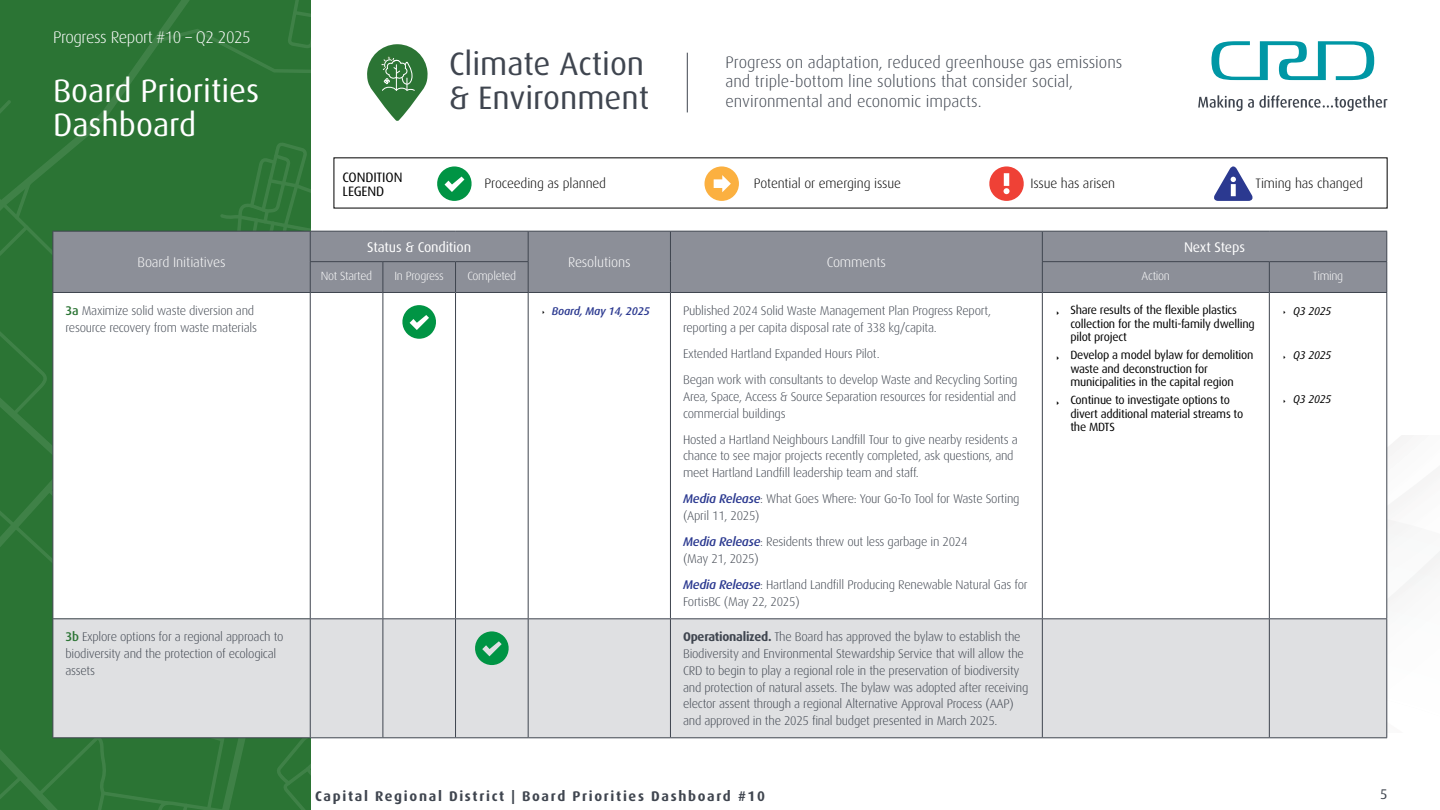
<style>
.page{position:relative;width:1440px;height:810px;background:#fff}
.page>*{position:absolute;margin:0;border:0;box-sizing:border-box;transform-origin:0 0}
.t1{font:32.47px/34.2px "Dax OT";color:#3f454f}
.t2{font:32.47px/34.2px "Dax OT";color:#fff}
.t3{font:300 16.8px "Dax OT";letter-spacing:-.025em;color:#fff}
.t4{font:300 16.65px/20px "Dax OT";color:#3f454f}
.t5{font:700 14.02px "Dax OT";letter-spacing:.12em;color:#3f454f}
.t6{font:300 14.02px "Dax OT";letter-spacing:-.01em;color:#fff}
.t7{font:14.02px "Dax OT";letter-spacing:-.01em;color:#fff}
.t8{font:14.02px "Dax OT";color:#3f454f}
.t9{font:300 13.65px "Dax OT";letter-spacing:-.01em;color:#000}
.t10{font:13.65px/14.3px "Dax OT";letter-spacing:-.01em;color:#000}
.t11{font:300 12.6px/16.8px "Dax OT";letter-spacing:-.02em;color:#3f454f}
.t12{font:11.93px/13.4px "Dax OT";letter-spacing:-.02em;color:#000}
.t13{font:300 11.93px "Dax OT";letter-spacing:-.025em;color:#fff}
.t14{font:italic 11.18px "Dax OT";letter-spacing:-.02em;color:#000}
.t15{font:italic 500 11.18px "Dax OT";letter-spacing:-.02em;color:#2b3990}
.s1{font-weight:500;color:#2b7434}
.s2{font-weight:500;font-style:italic;color:#2b3990}
.s3{font-weight:700}
</style>
<div class="page">
<div style="left:0;top:0;width:310px;height:100px;background:#2b7434"></div>
<svg style="left:705px;top:166px;width:34px;height:35px"></svg>
<svg style="left:437px;top:166px;width:35px;height:35px"></svg>
<svg style="left:1214px;top:166px;width:39px;height:35px"></svg>
<svg style="left:989px;top:166px;width:35px;height:35px"></svg>
<svg style="left:1211px;top:41px;width:163px;height:39px"></svg>
<svg style="left:1198px;top:95px;width:190px;height:16px"></svg>
<hr style="left:687px;top:53px;width:1px;height:59px;background:#3f454f">
<svg style="left:367px;top:44px;width:61px;height:77px"></svg>
<div style="left:311px;top:232px;width:1075px;height:60px;background:#8c8f98"></div>
<div style="left:311px;top:619px;width:1075px;height:118px;background:#dfe0e2"></div>
<hr style="left:383px;top:293px;width:1px;height:325px;background:#3f454f">
<hr style="left:455px;top:293px;width:1px;height:325px;background:#3f454f">
<hr style="left:528px;top:293px;width:1px;height:325px;background:#3f454f">
<hr style="left:670px;top:293px;width:1px;height:325px;background:#3f454f">
<hr style="left:1042px;top:293px;width:1px;height:325px;background:#3f454f">
<hr style="left:1269px;top:293px;width:1px;height:325px;background:#3f454f">
<hr style="left:1386px;top:293px;width:1px;height:325px;background:#3f454f">
<hr style="left:310px;top:618px;width:73px;height:1px;background:#3f454f">
<hr style="left:383px;top:618px;width:73px;height:1px;background:#3f454f">
<hr style="left:383px;top:619px;width:1px;height:118px;background:#3f454f">
<hr style="left:456px;top:618px;width:72px;height:1px;background:#3f454f">
<hr style="left:455px;top:619px;width:1px;height:118px;background:#3f454f">
<hr style="left:528px;top:618px;width:142px;height:1px;background:#3f454f">
<hr style="left:528px;top:619px;width:1px;height:118px;background:#3f454f">
<hr style="left:670px;top:618px;width:372px;height:1px;background:#3f454f">
<hr style="left:670px;top:619px;width:1px;height:118px;background:#3f454f">
<hr style="left:1042px;top:618px;width:227px;height:1px;background:#3f454f">
<hr style="left:1042px;top:619px;width:1px;height:118px;background:#3f454f">
<hr style="left:1269px;top:618px;width:118px;height:1px;background:#3f454f">
<hr style="left:1269px;top:619px;width:1px;height:118px;background:#3f454f">
<hr style="left:1386px;top:619px;width:1px;height:118px;background:#3f454f">
<hr style="left:310px;top:737px;width:73px;height:1px;background:#3f454f">
<hr style="left:383px;top:737px;width:73px;height:1px;background:#3f454f">
<hr style="left:456px;top:737px;width:72px;height:1px;background:#3f454f">
<hr style="left:528px;top:737px;width:142px;height:1px;background:#3f454f">
<hr style="left:670px;top:737px;width:372px;height:1px;background:#3f454f">
<hr style="left:1042px;top:737px;width:227px;height:1px;background:#3f454f">
<hr style="left:1269px;top:737px;width:118px;height:1px;background:#3f454f">
<hr style="left:310px;top:231px;width:73px;height:1px;background:#3f454f">
<svg style="left:0;top:100px;width:311px;height:710px"></svg>
<hr style="left:383px;top:231px;width:73px;height:1px;background:#3f454f">
<hr style="left:456px;top:231px;width:72px;height:1px;background:#3f454f">
<hr style="left:528px;top:231px;width:142px;height:1px;background:#3f454f">
<svg style="left:528px;top:232px;width:1px;height:29px"></svg>
<hr style="left:670px;top:231px;width:372px;height:1px;background:#3f454f">
<hr style="left:670px;top:232px;width:1px;height:30px;background:#3f454f">
<hr style="left:1042px;top:231px;width:227px;height:1px;background:#3f454f">
<svg style="left:1042px;top:232px;width:1px;height:29px"></svg>
<hr style="left:1269px;top:231px;width:118px;height:1px;background:#3f454f">
<svg style="left:1386px;top:232px;width:1px;height:29px"></svg>
<hr style="left:52px;top:262px;width:1px;height:30px;background:#3f454f">
<hr style="left:310px;top:261px;width:73px;height:1px;background:#3f454f">
<hr style="left:310px;top:262px;width:1px;height:30px;background:#3f454f">
<hr style="left:383px;top:261px;width:73px;height:1px;background:#3f454f">
<hr style="left:383px;top:262px;width:1px;height:30px;background:#3f454f">
<hr style="left:456px;top:261px;width:73px;height:1px;background:#3f454f">
<hr style="left:455px;top:262px;width:1px;height:30px;background:#3f454f">
<hr style="left:528px;top:262px;width:1px;height:30px;background:#3f454f">
<hr style="left:670px;top:262px;width:1px;height:30px;background:#3f454f">
<hr style="left:1042px;top:261px;width:227px;height:1px;background:#3f454f">
<hr style="left:1042px;top:262px;width:1px;height:30px;background:#3f454f">
<hr style="left:1269px;top:261px;width:118px;height:1px;background:#3f454f">
<hr style="left:1269px;top:262px;width:1px;height:30px;background:#3f454f">
<hr style="left:1386px;top:262px;width:1px;height:30px;background:#3f454f">
<hr style="left:52px;top:292px;width:258px;height:1px;background:#3f454f">
<hr style="left:310px;top:292px;width:73px;height:1px;background:#3f454f">
<hr style="left:383px;top:292px;width:73px;height:1px;background:#3f454f">
<hr style="left:456px;top:292px;width:72px;height:1px;background:#3f454f">
<hr style="left:528px;top:292px;width:142px;height:1px;background:#3f454f">
<hr style="left:670px;top:292px;width:372px;height:1px;background:#3f454f">
<hr style="left:1042px;top:292px;width:227px;height:1px;background:#3f454f">
<hr style="left:1269px;top:292px;width:118px;height:1px;background:#3f454f">
<svg style="left:402px;top:305px;width:34px;height:34px"></svg>
<svg style="left:473px;top:631px;width:37px;height:34px"></svg>
<h2 class="t3" style="left:53px;top:21px;width:199px">Progress Report #10 – Q2 2025</h2>
<h1 class="t2" style="left:53px;top:68px;width:208px">Board Priorities<br>Dashboard</h1>
<p class="t6" style="left:138px;top:249px;width:89px">Board Initiatives</p>
<h1 class="t1" style="left:449px;top:41px;width:202px">Climate Action &amp; Environment</h1>
<h3 class="t4" style="left:725px;top:49px;width:398px">Progress on adaptation, reduced greenhouse gas emissions and triple-bottom line solutions that consider social, environmental and economic impacts.</h3>
<p class="t10" style="left:343px;top:168px;width:62px">CONDITION<br>LEGEND</p>
<p class="t9" style="left:1030px;top:170px;width:86px">Issue has arisen</p>
<p class="t9" style="left:485px;top:170px;width:123px">Proceeding as planned</p>
<p class="t9" style="left:754px;top:170px;width:148px">Potential or emerging issue</p>
<p class="t9" style="left:1256px;top:170px;width:109px">Timing has changed</p>
<p class="t7" style="left:367px;top:234px;width:105px">Status &amp; Condition</p>
<p class="t6" style="left:568px;top:249px;width:64px">Resolutions</p>
<p class="t6" style="left:827px;top:249px;width:61px">Comments</p>
<p class="t7" style="left:1184px;top:234px;width:63px">Next Steps</p>
<p class="t13" style="left:321px;top:265px;width:53px">Not Started</p>
<p class="t13" style="left:395px;top:265px;width:51px">In Progress</p>
<p class="t13" style="left:467px;top:265px;width:50px">Completed</p>
<p class="t13" style="left:1142px;top:265px;width:30px">Action</p>
<p class="t13" style="left:1313px;top:265px;width:32px">Timing</p>
<p class="t11" style="left:65px;top:300px;width:193px"><span class="s1">3a</span> Maximize solid waste diversion and resource recovery from waste materials</p>
<p class="t15" style="left:552px;top:301px;width:99px">Board, May 14, 2025</p>
<p class="t11" style="left:683px;top:300px;width:310px">Published 2024 Solid Waste Management Plan Progress Report, reporting a per capita disposal rate of 338 kg/capita.</p>
<p class="t11" style="left:683px;top:338px;width:336px;line-height:26.2px">Extended Hartland Expanded Hours Pilot.<br>Began work with consultants to develop Waste and Recycling Sorting</p>
<p class="t11" style="left:683px;top:386px;width:335px">Area, Space, Access &amp; Source Separation resources for residential and commercial buildings</p>
<p class="t11" style="left:683px;top:429px;width:336px">Hosted a Hartland Neighbours Landfill Tour to give nearby residents a chance to see major projects recently completed, ask questions, and meet Hartland Landfill leadership team and staff.</p>
<p class="t11" style="left:683px;top:488px;width:338px"><span class="s2">Media Release</span>: What Goes Where: Your Go-To Tool for Waste Sorting (April 11, 2025)</p>
<p class="t11" style="left:683px;top:531px;width:286px"><span class="s2">Media Release</span>: Residents threw out less garbage in 2024 (May 21, 2025)</p>
<p class="t11" style="left:683px;top:574px;width:346px"><span class="s2">Media Release</span>: Hartland Landfill Producing Renewable Natural Gas for<br>FortisBC (May 22, 2025)</p>
<p class="t11" style="left:65px;top:626px;width:220px"><span class="s1">3b</span> Explore options for a regional approach to biodiversity and the protection of ecological assets</p>
<p class="t11" style="left:683px;top:626px;width:347px"><span class="s3">Operationalized.</span> The Board has approved the bylaw to establish the Biodiversity and Environmental Stewardship Service that will allow the CRD to begin to play a regional role in the preservation of biodiversity and protection of natural assets. The bylaw was adopted after receiving elector assent through a regional Alternative Approval Process (AAP) and approved in the 2025 final budget presented in March 2025.</p>
<p class="t12" style="left:1070px;top:301px;width:186px">Share results of the flexible plastics collection for the multi-family dwelling pilot project</p>
<p class="t12" style="left:1070px;top:346px;width:185px">Develop a model bylaw for demolition waste and deconstruction for municipalities in the capital region</p>
<p class="t12" style="left:1070px;top:391px;width:174px">Continue to investigate options to divert additional material streams to the MDTS</p>
<p class="t14" style="left:1293px;top:301px;width:40px">Q3 2025</p>
<p class="t14" style="left:1293px;top:345px;width:40px">Q3 2025</p>
<p class="t14" style="left:1293px;top:389px;width:40px">Q3 2025</p>
<p class="t5" style="left:315px;top:783px;width:452px">Capital Regional District | Board Priorities Dashboard #10</p>
<p class="t8" style="left:1380px;top:781px;width:9px">5</p>
</div>
